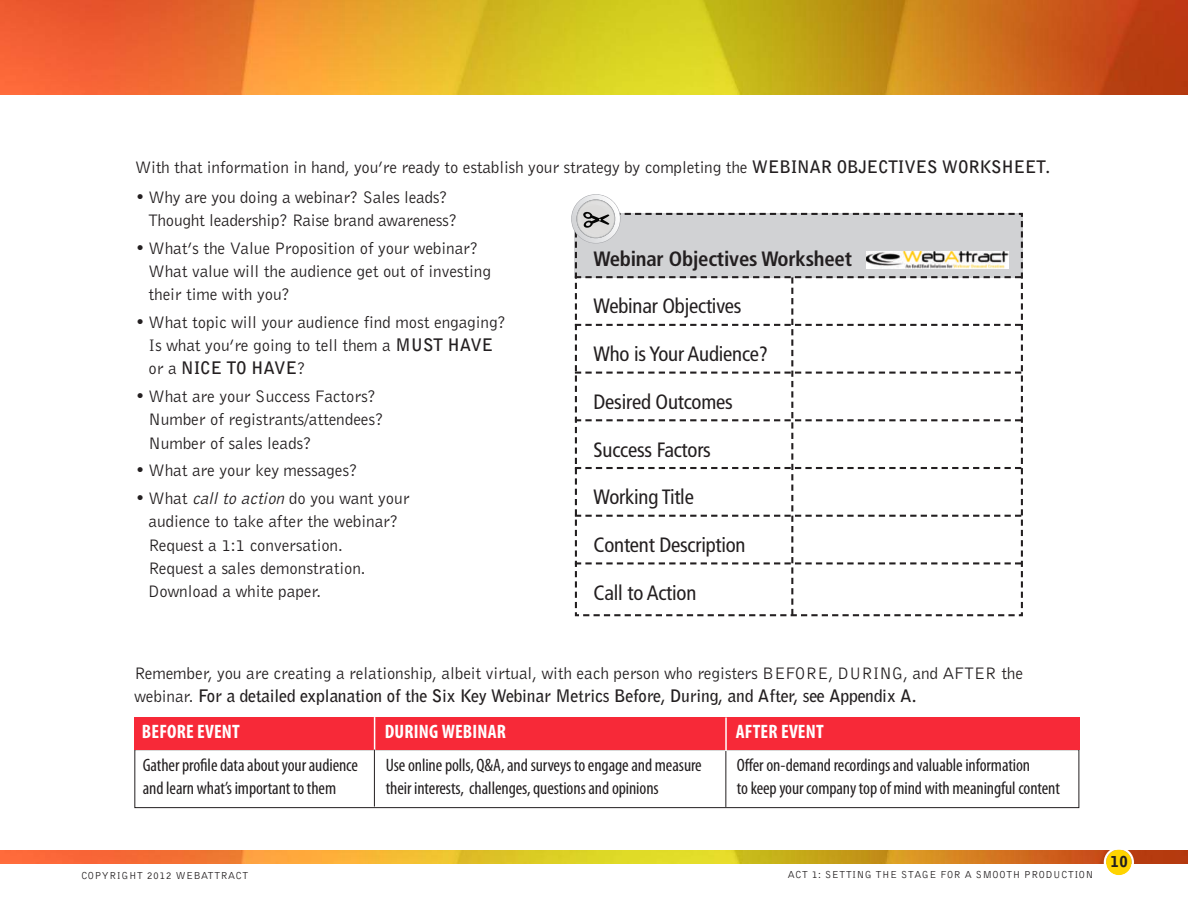
<style>
.page{position:relative;width:1188px;height:918px;background:#fff}
.page>*{position:absolute;margin:0;border:0;box-sizing:border-box;transform-origin:0 0}
.t1{font:condensed 20.7px "Frutiger";letter-spacing:-.01em;color:#231f20}
.t2{font:700 condensed 20.7px "Frutiger";letter-spacing:-.01em;color:#231f20}
.t3{font:700 condensed 19.5px "Myriad";letter-spacing:.01em;color:#fff}
.t4{font:condensed 18px "Myriad Pro";letter-spacing:-.005em;color:#231f20}
.t5{font:17.25px/23.2px "Bell Gothic BT";letter-spacing:-.005em;color:#231f20}
.t6{font:900 15px "Bell Gothic BT";color:#231f20}
.t7{font:10.5px "Bell Gothic BT";letter-spacing:.05em;color:#231f20}
.s1{font-weight:700}
.s2{font-style:italic}
</style>
<div class="page">
<img style="left:0;top:0;width:1188px;height:94px">
<img style="left:0;top:850px;width:1188px;height:14px">
<svg style="left:1104px;top:849px;width:30px;height:27px"></svg>
<svg style="left:571px;top:194px;width:452px;height:422px"></svg>
<div style="left:134px;top:749px;width:945px;height:59px;border:1px solid #231f20"></div>
<div style="left:134px;top:717px;width:945px;height:33px;background:#f72938"></div>
<hr style="left:374px;top:717px;width:1px;height:34px;background:#fff">
<hr style="left:374px;top:750px;width:1px;height:57px;background:#231f20">
<hr style="left:725px;top:717px;width:2px;height:34px;background:#fff">
<hr style="left:725px;top:751px;width:1px;height:56px;background:#231f20">
<p class="t5" style="left:135px;top:157px;width:917px">With that information in hand, you’re ready to establish your strategy by completing the <span class="s1">WEBINAR OBJECTIVES WORKSHEET.</span></p>
<p class="t5" style="left:149px;top:186px;width:310px;text-indent:-14px">• Why are you doing a webinar? Sales leads?<br>Thought leadership? Raise brand awareness?</p>
<p class="t5" style="left:149px;top:237px;width:344px;text-indent:-13px">• What’s the Value Proposition of your webinar?<br>What value will the audience get out of investing their time with you?</p>
<p class="t5" style="left:149px;top:312px;width:359px;text-indent:-13px">• What topic will your audience find most engaging?<br>Is what you’re going to tell them a <span class="s1">MUST HAVE </span>or a <span class="s1">NICE TO HAVE</span>?</p>
<p class="t5" style="left:149px;top:386px;width:237px;text-indent:-14px">• What are your Success Factors?<br>Number of registrants/attendees?<br>Number of sales leads?</p>
<p class="t5" style="left:135px;top:460px;width:224px">• What are your key messages?</p>
<p class="t5" style="left:148px;top:488px;width:262px;text-indent:-13px">• What <span class="s2">calltoaction</span>do you want your audience to take after the webinar?<br>Request a 1:1 conversation.<br>Request a sales demonstration.<br>Download a white paper.</p>
<p class="t2" style="left:594px;top:250px;width:260px">Webinar Objectives Worksheet</p>
<p class="t1" style="left:594px;top:298px;width:150px">Webinar Objectives</p>
<p class="t1" style="left:594px;top:346px;width:176px">Who is Your Audience?</p>
<p class="t1" style="left:594px;top:393px;width:141px">Desired Outcomes</p>
<p class="t1" style="left:594px;top:441px;width:119px">Success Factors</p>
<p class="t1" style="left:594px;top:489px;width:102px">Working Title</p>
<p class="t1" style="left:594px;top:537px;width:154px">Content Description</p>
<p class="t1" style="left:594px;top:584px;width:104px">Call to Action</p>
<p class="t5" style="left:134px;top:663px;width:890px">Remember, you are creating a relationship, albeit virtual, with each person who registers BEFORE, DURING, and AFTER the webinar. <span class="s1">For a detailed explanation of the Six Key Webinar Metrics Before, During, and After, see Appendix A.</span></p>
<p class="t3" style="left:142px;top:725px;width:99px">BEFORE EVENT</p>
<p class="t3" style="left:385px;top:725px;width:123px">DURING WEBINAR</p>
<p class="t3" style="left:736px;top:725px;width:89px">AFTER EVENT</p>
<p class="t4" style="left:143px;top:759px;width:217px">Gatherprofiledataaboutyouraudience</p>
<p class="t4" style="left:386px;top:759px;width:317px">Useonlinepolls, Q&amp;A,andsurveys toengageandmeasure</p>
<p class="t4" style="left:737px;top:759px;width:295px">Offeron-demandrecordingsandvaluableinformation</p>
<p class="t4" style="left:143px;top:782px;width:195px">andlearn what’s important tothem</p>
<p class="t4" style="left:386px;top:782px;width:274px">their interests, challenges,questionsandopinions</p>
<p class="t4" style="left:737px;top:782px;width:325px">tokeepyourcompanytopofmind withmeaningfulcontent</p>
<p class="t7" style="left:81px;top:871px;width:169px">COPYRIGHT 2012 WEBATTRACT</p>
<p class="t7" style="left:788px;top:871px;width:307px">ACT 1: SETTING THE STAGE FOR A SMOOTH PRODUCTION</p>
<p class="t6" style="left:1110px;top:856px;width:19px">10</p>
</div>
